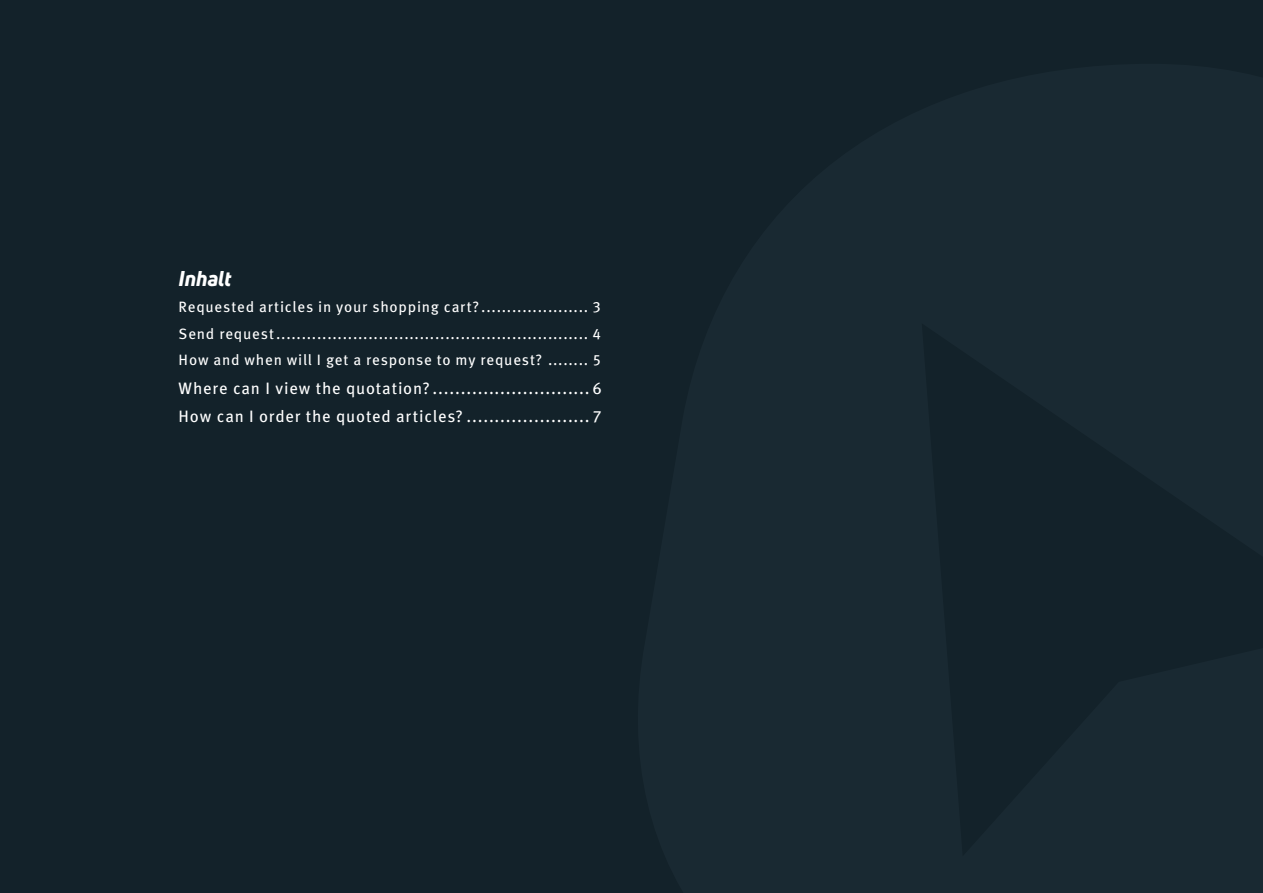
<style>
.page{position:relative;width:1263px;height:893px;background:#13222a}
.page>*{position:absolute;margin:0;border:0;box-sizing:border-box;transform-origin:0 0}
.t1{font:italic 800 21px "Uni Neue";color:#fff}
.t2{font:16.5px "Meta Pro";letter-spacing:.05em;color:#fff}
.t3{font:15px "Meta Pro";letter-spacing:.05em;color:#fff}
</style>
<div class="page">
<p class="t1" style="left:179px;top:264px;width:54px">Inhalt</p>
<p class="t3" style="left:179px;top:296px;width:424px">Requested articles in your shopping cart?..................... 3</p>
<p class="t3" style="left:179px;top:322px;width:424px">Send request............................................................. 4</p>
<p class="t3" style="left:179px;top:349px;width:424px">How and when will I get a response to my request? ........ 5</p>
<p class="t2" style="left:179px;top:375px;width:425px">Where can I view the quotation? ............................ 6</p>
<p class="t2" style="left:179px;top:404px;width:425px">How can I order the quoted articles? ...................... 7</p>
</div>
